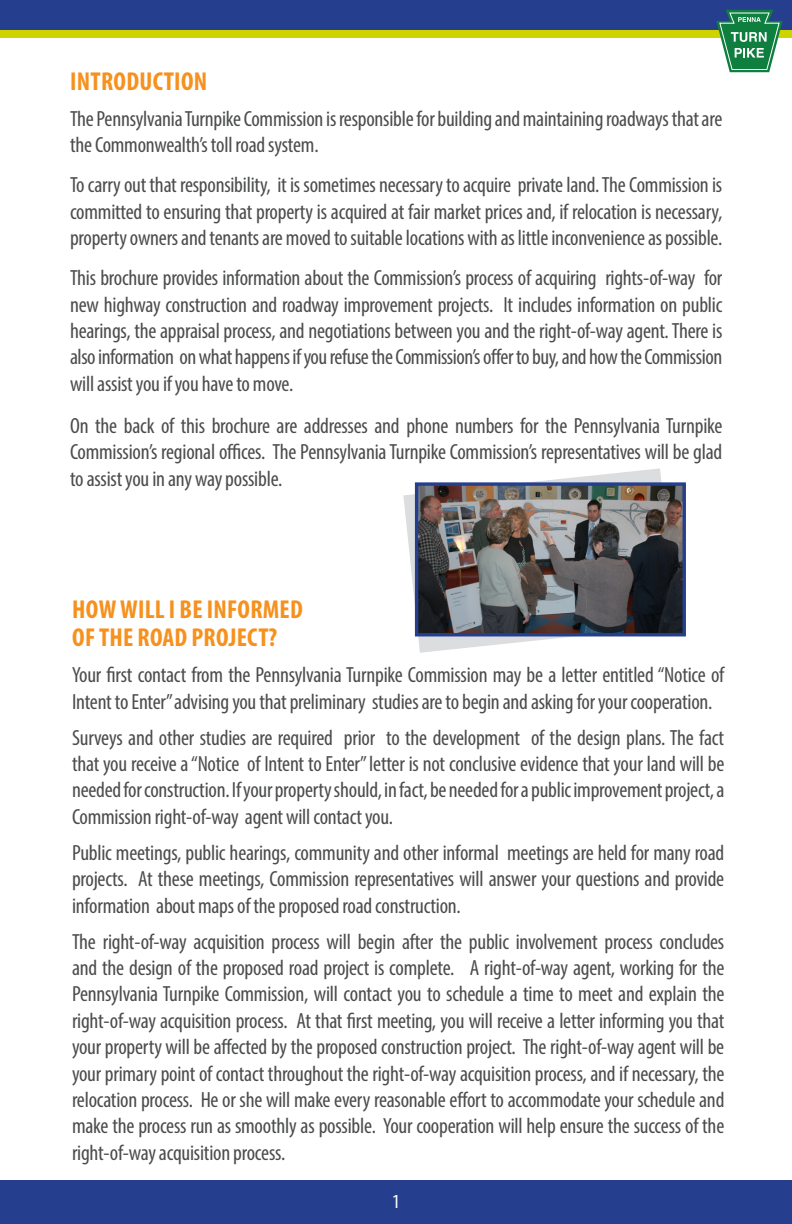
<style>
.page{position:relative;width:792px;height:1224px;background:#fff}
.page>*{position:absolute;margin:0;border:0;box-sizing:border-box;transform-origin:0 0}
.t1{font:700 condensed 26px/28.8px "Myriad Pro";letter-spacing:.01em;color:#f6911e}
.t2{font:condensed 22px/26.4px "Myriad Pro";letter-spacing:-.01em;color:#4b4c4d;text-align:justify}
.t3{font:condensed 20px "Myriad Pro";color:#fff}
</style>
<div class="page">
<div style="left:0;top:0;width:792px;height:30px;background:#253f8e"></div>
<div style="left:0;top:30px;width:792px;height:8px;background:#cfd400"></div>
<div style="left:0;top:1181px;width:792px;height:43px;background:#253f8e"></div>
<svg style="left:403px;top:468px;width:274px;height:185px"></svg>
<img style="left:419px;top:486px;width:263px;height:146px">
<div style="left:415px;top:482px;width:271px;height:154px;border:3px solid #253f8e"></div>
<svg style="left:716px;top:10px;width:67px;height:62px"></svg>
<p class="t1" style="left:70px;top:66px;width:138px">INTRODUCTION</p>
<p class="t2" style="left:70px;top:105px;width:654px">The Pennsylvania Turnpike Commission is responsible for building and maintaining roadways that are the Commonwealth’s toll road system.</p>
<p class="t2" style="left:70px;top:172px;width:654px">To carry out that responsibility, it is sometimes necessary to acquire private land. The Commission is committed to ensuring that property is acquired at fair market prices and, if relocation is necessary, property owners and tenants are moved to suitable locations with as little inconvenience as possible.</p>
<p class="t2" style="left:70px;top:264px;width:654px">This brochure provides information about the Commission’s process of acquiring rights-of-way for new highway construction and roadway improvement projects. It includes information on public hearings, the appraisal process, and negotiations between you and the right-of-way agent. There is also information on what happens if you refuse the Commission’s offer to buy, and how the Commission will assist you if you have to move.</p>
<p class="t2" style="left:70px;top:412px;width:654px">On the back of this brochure are addresses and phone numbers for the Pennsylvania Turnpike Commission’s regional offices. The Pennsylvania Turnpike Commission’s representatives will be glad to assist you in any way possible.</p>
<p class="t1" style="left:72px;top:594px;width:232px">HOW WILL I BE INFORMED<br>OF THE ROAD PROJECT?</p>
<p class="t2" style="left:72px;top:662px;width:654px">Your first contact from the Pennsylvania Turnpike Commission may be a letter entitled “Notice of<br>Intent to Enter” advising you that preliminary studies are to begin and asking for your cooperation.</p>
<p class="t2" style="left:72px;top:724px;width:654px">Surveys and other studies are required prior to the development of the design plans. The fact that you receive a “Notice of Intent to Enter” letter is not conclusive evidence that your land will be needed for construction. If your property should, in fact, be needed for a public improvement project, a Commission right-of-way agent will contact you.</p>
<p class="t2" style="left:72px;top:839px;width:654px">Public meetings, public hearings, community and other informal meetings are held for many road projects. At these meetings, Commission representatives will answer your questions and provide information about maps of the proposed road construction.</p>
<p class="t2" style="left:72px;top:928px;width:654px">The right-of-way acquisition process will begin after the public involvement process concludes and the design of the proposed road project is complete. A right-of-way agent, working for the Pennsylvania Turnpike Commission, will contact you to schedule a time to meet and explain the right-of-way acquisition process. At that first meeting, you will receive a letter informing you that your property will be affected by the proposed construction project. The right-of-way agent will be your primary point of contact throughout the right-of-way acquisition process, and if necessary, the relocation process. He or she will make every reasonable effort to accommodate your schedule and make the process run as smoothly as possible. Your cooperation will help ensure the success of the right-of-way acquisition process.</p>
<p class="t3" style="left:392px;top:1189px;width:9px">1</p>
</div>
